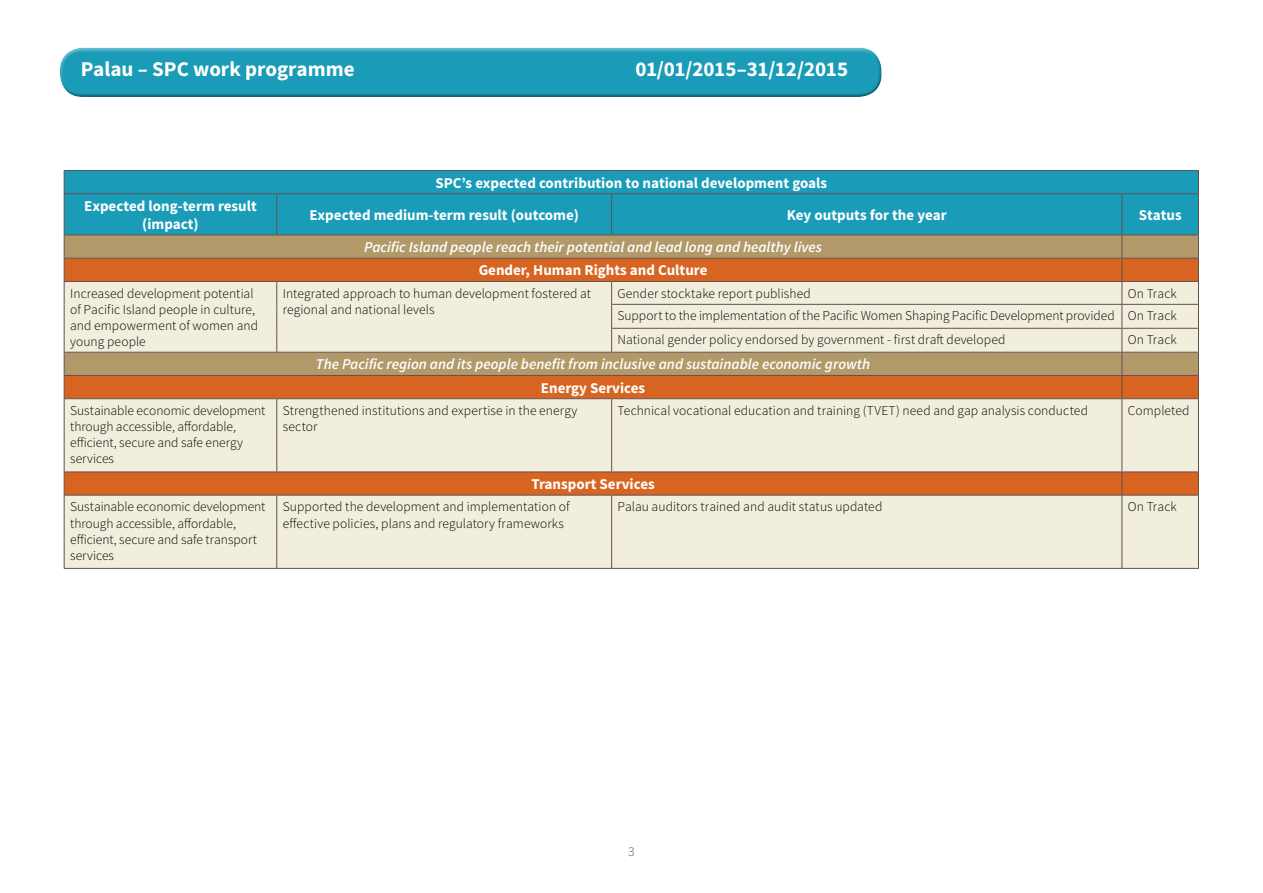
<style>
.page{position:relative;width:1263px;height:893px;background:#fff}
.page>*{position:absolute;margin:0;border:0;box-sizing:border-box;transform-origin:0 0}
.t1{font:700 21px "Source Sans Pro";letter-spacing:-.005em;color:#fff}
.t2{font:700 15px/18px "Source Sans Pro";color:#fff;text-align:center}
.t3{font:italic 600 15px "Source Sans Pro";color:#fff}
.t4{font:300 13.5px/16.2px "Source Sans Pro";letter-spacing:.005em;color:#000}
.t5{font:300 13.5px "Source Sans Pro";color:#575756}
</style>
<div class="page">
<div style="left:60px;top:47px;width:822px;height:41px;background:#fff;opacity:.45"></div>
<div style="left:60px;top:53px;width:822px;height:45px;background:#000;opacity:.45"></div>
<div style="left:65px;top:171px;width:1133px;height:64px;background:#1a9bb8"></div>
<div style="left:65px;top:236px;width:1133px;height:22px;background:#b19969"></div>
<div style="left:65px;top:259px;width:1133px;height:22px;background:#d76521"></div>
<svg style="left:65px;top:282px;width:1133px;height:286px;background:#e7d0b6"></svg>
<hr style="left:64px;top:193px;width:213px;height:1px;background:#64504f">
<hr style="left:277px;top:193px;width:335px;height:1px;background:#64504f">
<hr style="left:276px;top:194px;width:1px;height:41px;background:#64504f">
<hr style="left:612px;top:193px;width:510px;height:1px;background:#64504f">
<hr style="left:611px;top:194px;width:1px;height:41px;background:#64504f">
<hr style="left:611px;top:304px;width:511px;height:1px;background:#64504f">
<hr style="left:1122px;top:304px;width:77px;height:1px;background:#64504f">
<svg style="left:276px;top:282px;width:1px;height:70px"></svg>
<hr style="left:611px;top:328px;width:511px;height:1px;background:#64504f">
<svg style="left:611px;top:282px;width:1px;height:70px"></svg>
<hr style="left:1122px;top:328px;width:77px;height:1px;background:#64504f">
<svg style="left:1121px;top:236px;width:1px;height:162px"></svg>
<hr style="left:276px;top:399px;width:1px;height:73px;background:#64504f">
<hr style="left:611px;top:399px;width:1px;height:73px;background:#64504f">
<hr style="left:1121px;top:399px;width:1px;height:73px;background:#64504f">
<svg style="left:1121px;top:473px;width:1px;height:22px"></svg>
<hr style="left:276px;top:496px;width:1px;height:72px;background:#64504f">
<hr style="left:611px;top:496px;width:1px;height:72px;background:#64504f">
<hr style="left:1121px;top:496px;width:1px;height:72px;background:#64504f">
<hr style="left:64px;top:399px;width:1px;height:73px;background:#64504f">
<hr style="left:1198px;top:399px;width:1px;height:73px;background:#64504f">
<hr style="left:64px;top:496px;width:1px;height:72px;background:#64504f">
<hr style="left:1198px;top:496px;width:1px;height:72px;background:#64504f">
<hr style="left:64px;top:235px;width:213px;height:1px;background:#64504f">
<hr style="left:277px;top:235px;width:335px;height:1px;background:#64504f">
<hr style="left:612px;top:235px;width:510px;height:1px;background:#64504f">
<hr style="left:1122px;top:235px;width:77px;height:1px;background:#64504f">
<hr style="left:64px;top:258px;width:213px;height:1px;background:#64504f">
<hr style="left:277px;top:258px;width:335px;height:1px;background:#64504f">
<hr style="left:612px;top:258px;width:510px;height:1px;background:#64504f">
<hr style="left:1122px;top:258px;width:77px;height:1px;background:#64504f">
<hr style="left:64px;top:281px;width:213px;height:1px;background:#64504f">
<hr style="left:277px;top:281px;width:335px;height:1px;background:#64504f">
<hr style="left:612px;top:281px;width:510px;height:1px;background:#64504f">
<hr style="left:1122px;top:281px;width:77px;height:1px;background:#64504f">
<hr style="left:64px;top:352px;width:213px;height:1px;background:#64504f">
<hr style="left:277px;top:352px;width:335px;height:1px;background:#64504f">
<hr style="left:612px;top:352px;width:510px;height:1px;background:#64504f">
<hr style="left:1122px;top:352px;width:77px;height:1px;background:#64504f">
<hr style="left:64px;top:375px;width:213px;height:1px;background:#64504f">
<svg style="left:64px;top:235px;width:1px;height:163px"></svg>
<hr style="left:277px;top:375px;width:335px;height:1px;background:#64504f">
<hr style="left:612px;top:375px;width:510px;height:1px;background:#64504f">
<hr style="left:1122px;top:375px;width:77px;height:1px;background:#64504f">
<svg style="left:1198px;top:235px;width:1px;height:163px"></svg>
<hr style="left:64px;top:398px;width:213px;height:1px;background:#64504f">
<hr style="left:277px;top:398px;width:335px;height:1px;background:#64504f">
<hr style="left:612px;top:398px;width:510px;height:1px;background:#64504f">
<hr style="left:1122px;top:398px;width:77px;height:1px;background:#64504f">
<hr style="left:64px;top:472px;width:213px;height:1px;background:#64504f">
<svg style="left:64px;top:472px;width:1px;height:23px"></svg>
<hr style="left:277px;top:472px;width:335px;height:1px;background:#64504f">
<hr style="left:612px;top:472px;width:510px;height:1px;background:#64504f">
<hr style="left:1122px;top:472px;width:77px;height:1px;background:#64504f">
<svg style="left:1198px;top:472px;width:1px;height:23px"></svg>
<hr style="left:64px;top:495px;width:213px;height:1px;background:#64504f">
<hr style="left:277px;top:495px;width:335px;height:1px;background:#64504f">
<hr style="left:612px;top:495px;width:510px;height:1px;background:#64504f">
<hr style="left:1122px;top:495px;width:77px;height:1px;background:#64504f">
<hr style="left:1122px;top:193px;width:77px;height:1px;background:#64504f">
<hr style="left:1121px;top:194px;width:1px;height:41px;background:#64504f">
<hr style="left:64px;top:170px;width:213px;height:1px;background:#64504f">
<svg style="left:64px;top:171px;width:1px;height:22px"></svg>
<hr style="left:277px;top:170px;width:335px;height:1px;background:#64504f">
<hr style="left:612px;top:170px;width:510px;height:1px;background:#64504f">
<hr style="left:1122px;top:170px;width:77px;height:1px;background:#64504f">
<svg style="left:1198px;top:171px;width:1px;height:22px"></svg>
<hr style="left:64px;top:194px;width:1px;height:41px;background:#64504f">
<hr style="left:1198px;top:194px;width:1px;height:41px;background:#64504f">
<hr style="left:64px;top:568px;width:213px;height:1px;background:#64504f">
<hr style="left:277px;top:568px;width:335px;height:1px;background:#64504f">
<hr style="left:612px;top:568px;width:510px;height:1px;background:#64504f">
<hr style="left:1122px;top:568px;width:77px;height:1px;background:#64504f">
<h1 class="t1" style="left:81px;top:56px;width:275px">Palau – SPC work programme</h1>
<h1 class="t1" style="left:635px;top:56px;width:214px">01/01/2015–31/12/2015</h1>
<p class="t2" style="left:435px;top:174px;width:393px">SPC’s expected contribution to national development goals</p>
<p class="t2" style="left:84px;top:198px;width:174px">Expected long-term result (impact)</p>
<p class="t2" style="left:309px;top:207px;width:271px">Expected medium-term result (outcome)</p>
<p class="t2" style="left:787px;top:207px;width:161px">Key outputs for the year</p>
<p class="t2" style="left:1139px;top:207px;width:44px">Status</p>
<p class="t3" style="left:364px;top:238px;width:459px">Pacific Island people reach their potential and lead long and healthy lives</p>
<p class="t2" style="left:479px;top:262px;width:230px">Gender, Human Rights and Culture</p>
<p class="t4" style="left:70px;top:285px;width:190px">Increased development potential of Pacific Island people in culture, and empowerment of women and young people</p>
<p class="t4" style="left:283px;top:285px;width:310px">Integrated approach to human development fostered at regional and national levels</p>
<p class="t4" style="left:618px;top:285px;width:195px">Gender stocktake report published</p>
<p class="t4" style="left:618px;top:281px;width:561px;line-height:23.4px;text-align:justify;text-indent:510px">On Track Support to the implementation of the Pacific Women Shaping Pacific Development provided On Track National gender policy endorsed by government - first draft developed</p>
<p class="t4" style="left:1128px;top:332px;width:50px">On Track</p>
<p class="t3" style="left:316px;top:355px;width:556px">The Pacific region and its people benefit from inclusive and sustainable economic growth</p>
<p class="t2" style="left:541px;top:379px;width:106px">Energy Services</p>
<p class="t4" style="left:70px;top:402px;width:197px">Sustainable economic development through accessible, affordable, efficient, secure and safe energy services</p>
<p class="t4" style="left:283px;top:402px;width:296px">Strengthened institutions and expertise in the energy sector</p>
<p class="t4" style="left:618px;top:402px;width:472px">Technical vocational education and training (TVET) need and gap analysis conducted</p>
<p class="t4" style="left:1128px;top:402px;width:63px">Completed</p>
<p class="t2" style="left:531px;top:476px;width:125px">Transport Services</p>
<p class="t4" style="left:70px;top:499px;width:197px">Sustainable economic development through accessible, affordable, efficient, secure and safe transport services</p>
<p class="t4" style="left:283px;top:499px;width:288px">Supported the development and implementation of effective policies, plans and regulatory frameworks</p>
<p class="t4" style="left:618px;top:499px;width:266px">Palau auditors trained and audit status updated</p>
<p class="t4" style="left:1128px;top:499px;width:50px">On Track</p>
<p class="t5" style="left:628px;top:844px;width:8px">3</p>
</div>
